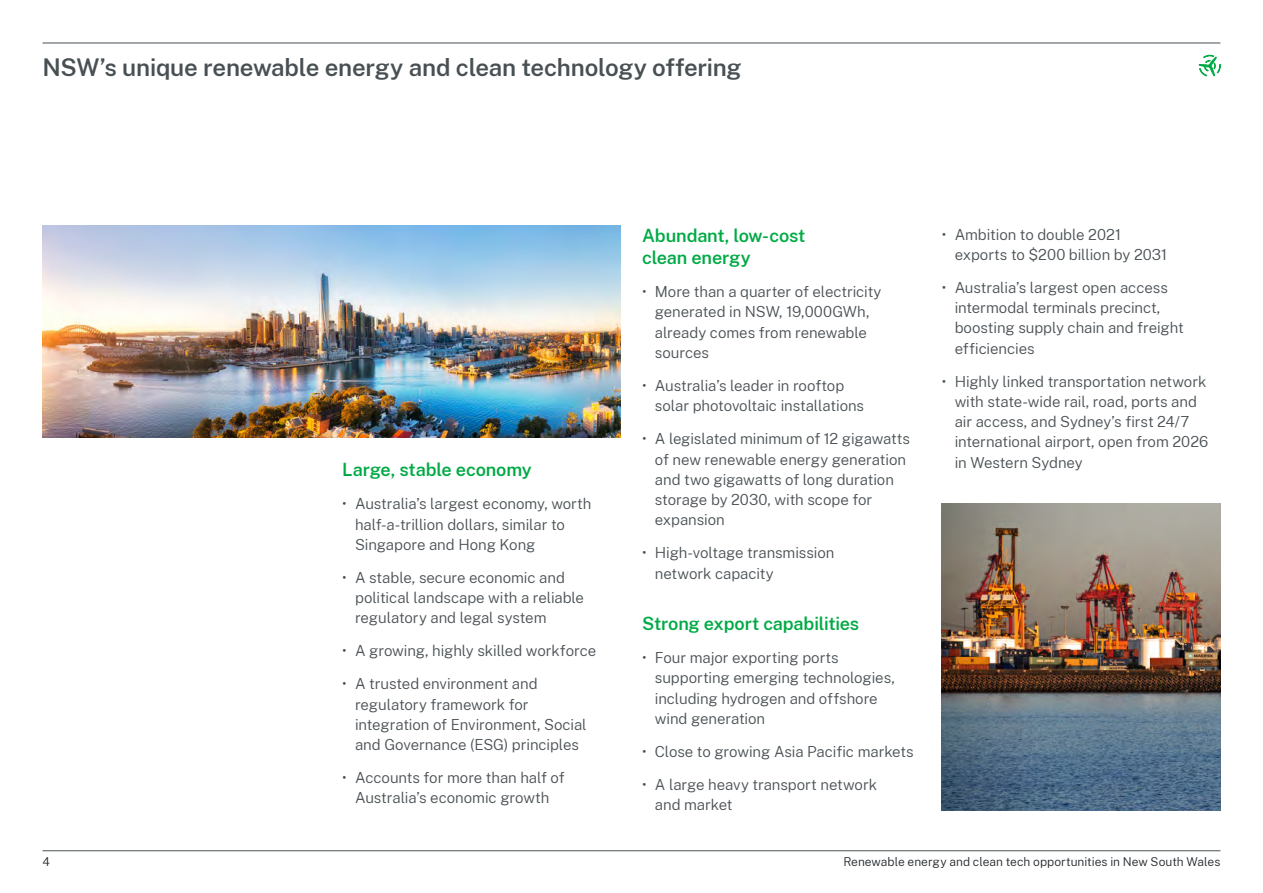
<style>
.page{position:relative;width:1263px;height:893px;background:#fff}
.page>*{position:absolute;margin:0;border:0;box-sizing:border-box;transform-origin:0 0}
.t1{font:600 24px "Public Sans";letter-spacing:-.01em;color:#495054}
.t2{font:600 18px/21.8px "Public Sans";letter-spacing:-.01em;color:#00aa45}
.t3{font:300 15px/20.2px "Public Sans";letter-spacing:-.005em;color:#495054}
.t4{font:300 12px "Public Sans";color:#22272b}
</style>
<div class="page">
<hr style="left:43px;top:850px;width:1177px;height:1px;background:#495054">
<hr style="left:43px;top:43px;width:1177px;height:1px;background:#495054">
<svg style="left:1199px;top:55px;width:21px;height:21px"></svg>
<img style="left:43px;top:225px;width:578px;height:213px">
<img style="left:942px;top:504px;width:278px;height:306px">
<h1 class="t1" style="left:43px;top:50px;width:700px">NSW’s unique renewable energy and clean technology offering</h1>
<p class="t2" style="left:342px;top:458px;width:191px">Large, stable economy</p>
<p class="t3" style="left:355px;top:493px;width:238px;text-indent:-13px">• Australia’s largest economy, worth half-a-trillion dollars, similar to<br>Singapore and Hong Kong</p>
<p class="t3" style="left:355px;top:567px;width:231px;text-indent:-13px">• A stable, secure economic and political landscape with a reliable regulatory and legal system</p>
<p class="t3" style="left:342px;top:640px;width:255px">• A growing, highly skilled workforce</p>
<p class="t3" style="left:355px;top:673px;width:233px;text-indent:-13px">• A trusted environment and regulatory framework for integration of Environment, Social and Governance (ESG) principles</p>
<p class="t3" style="left:342px;top:767px;width:224px;text-align:center">• Accounts for more than half of<br>Australia’s economic growth</p>
<p class="t2" style="left:642px;top:224px;width:165px">Abundant, low-cost clean energy</p>
<p class="t3" style="left:655px;top:281px;width:228px;text-indent:-13px">• More than a quarter of electricity generated in NSW, 19,000GWh, already comes from renewable sources</p>
<p class="t3" style="left:655px;top:375px;width:211px;text-indent:-13px">• Australia’s leader in rooftop solar photovoltaic installations</p>
<p class="t3" style="left:655px;top:428px;width:257px;text-indent:-13px">• A legislated minimum of 12 gigawatts of new renewable energy generation and two gigawatts of long duration storage by 2030, with scope for expansion</p>
<p class="t3" style="left:655px;top:542px;width:181px;text-indent:-13px">• High-voltage transmission network capacity</p>
<p class="t2" style="left:642px;top:612px;width:219px">Strong export capabilities</p>
<p class="t3" style="left:655px;top:647px;width:241px;text-indent:-13px">• Four major exporting ports supporting emerging technologies, including hydrogen and offshore wind generation</p>
<p class="t3" style="left:642px;top:741px;width:273px">• Close to growing Asia Pacific markets</p>
<p class="t3" style="left:655px;top:774px;width:224px;text-indent:-13px">• A large heavy transport network and market</p>
<p class="t3" style="left:955px;top:223px;width:214px;text-indent:-13px">• Ambition to double 2021 exports to $200 billion by 2031</p>
<p class="t3" style="left:955px;top:277px;width:231px;text-indent:-13px">• Australia’s largest open access intermodal terminals precinct, boosting supply chain and freight efficiencies</p>
<p class="t3" style="left:955px;top:370px;width:255px;text-indent:-13px">• Highly linked transportation network with state-wide rail, road, ports and air access, and Sydney’s first 24/7 international airport, open from 2026 in Western Sydney</p>
<p class="t4" style="left:843px;top:853px;width:378px">Renewable energy and clean tech opportunities in New South Wales</p>
</div>
